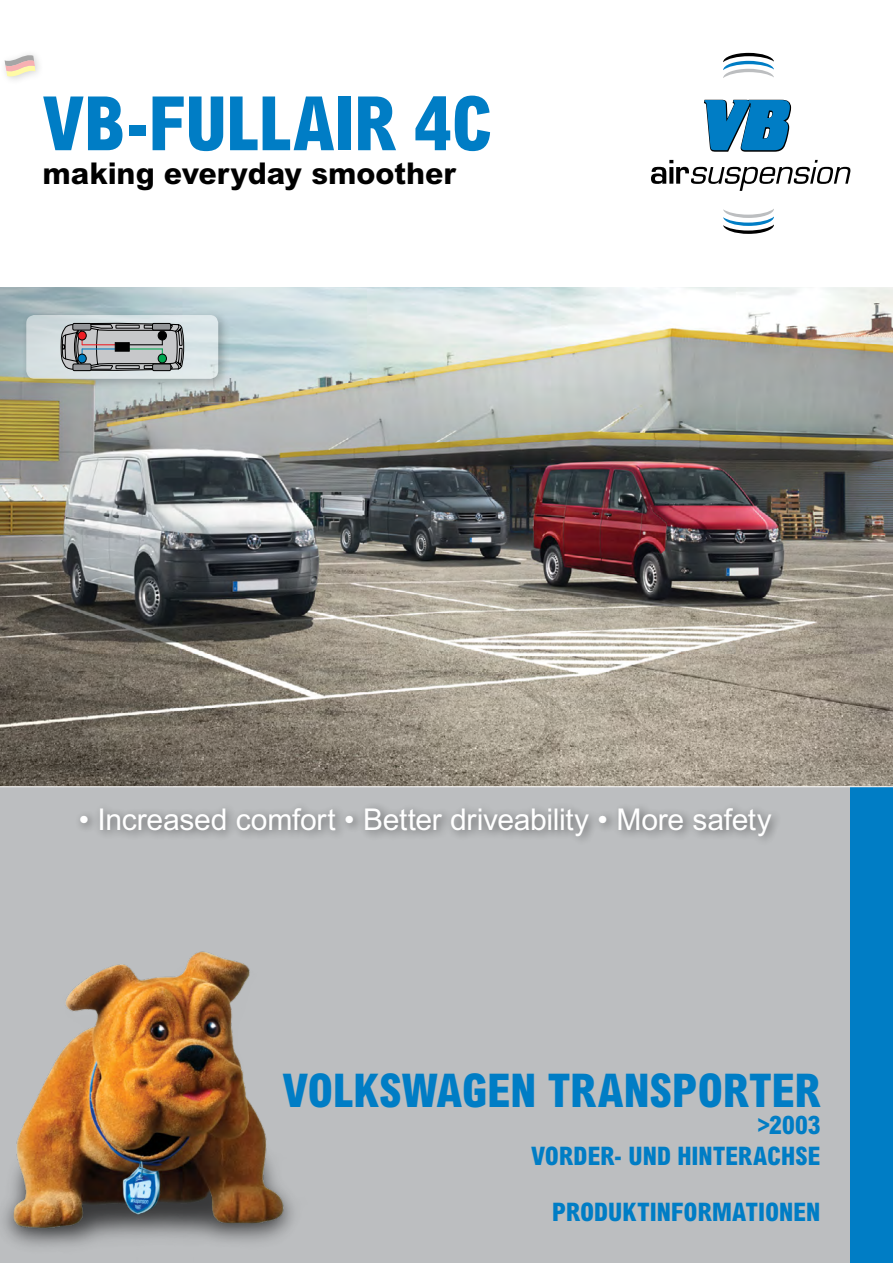
<style>
.page{position:relative;width:893px;height:1263px;background:#fff}
.page>*{position:absolute;margin:0;border:0;box-sizing:border-box;transform-origin:0 0}
.t1{font:800 condensed 75px "Arial MT Std";letter-spacing:-.005em;color:#007dc5}
.t2{font:800 condensed 46.5px "Arial MT Std";letter-spacing:-.005em;color:#007dc5}
.t3{font:30px "Arial MT Std";letter-spacing:-.01em;color:#fff}
.t4{font:800 30px "Arial MT Std";color:#000}
.t5{font:800 condensed 25.5px "Arial MT Std";color:#007dc5}
</style>
<div class="page">
<div style="left:0;top:787px;width:893px;height:476px;background:#bcbec0"></div>
<div style="left:850px;top:787px;width:43px;height:476px;background:#007dc5"></div>
<img style="left:3px;top:951px;width:291px;height:296px">
<svg style="left:723px;top:53px;width:51px;height:25px"></svg>
<svg style="left:723px;top:209px;width:51px;height:25px"></svg>
<svg style="left:651px;top:160px;width:200px;height:31px"></svg>
<svg style="left:704px;top:99px;width:88px;height:53px"></svg>
<div style="left:75px;top:801px;width:707px;height:46px;background:#000;opacity:.5"></div>
<img style="left:0;top:287px;width:893px;height:499px">
<svg style="left:5px;top:54px;width:31px;height:23px"></svg>
<div style="left:19px;top:309px;width:211px;height:82px;background:#000;opacity:.5"></div>
<div style="left:26px;top:315px;width:192px;height:64px;background:linear-gradient(to right,#d2dcdd,#e0eaec);border-radius:8px"></div>
<svg style="left:61px;top:322px;width:123px;height:50px;background:#949798"></svg>
<div style="left:78px;top:331px;width:8px;height:9px;background:#ed1d24;border-radius:50%"></div>
<div style="left:78px;top:331px;width:8px;height:9px;border:1px solid #000;border-radius:50%"></div>
<div style="left:78px;top:354px;width:8px;height:9px;background:#007cbe;border-radius:50%"></div>
<div style="left:78px;top:354px;width:8px;height:9px;border:1px solid #000;border-radius:50%"></div>
<hr style="left:82px;top:344px;width:33px;height:1px;background:#ed1d24">
<hr style="left:82px;top:348px;width:33px;height:1px;background:#007cbe">
<div style="left:115px;top:343px;width:14px;height:8px;background:#000"></div>
<h1 class="t1" style="left:43px;top:78px;width:446px">VB-FULLAIR 4C</h1>
<p class="t4" style="left:43px;top:155px;width:415px">making everyday smoother</p>
<p class="t3" style="left:79px;top:802px;width:694px">• Increased comfort • Better driveability • More safety</p>
<h2 class="t2" style="left:282px;top:1062px;width:291px">VOLKSWAGEN TRANS</h2>
<h2 class="t2" style="left:672px;top:1062px;width:51px">PORTER</h2>
<p class="t5" style="left:757px;top:1109px;width:65px">&gt;2003</p>
<p class="t5" style="left:531px;top:1140px;width:291px">VORDER- UND HINTERACHSE</p>
<p class="t5" style="left:552px;top:1196px;width:270px">PRODUKTINFORMATIONEN</p>
</div>
